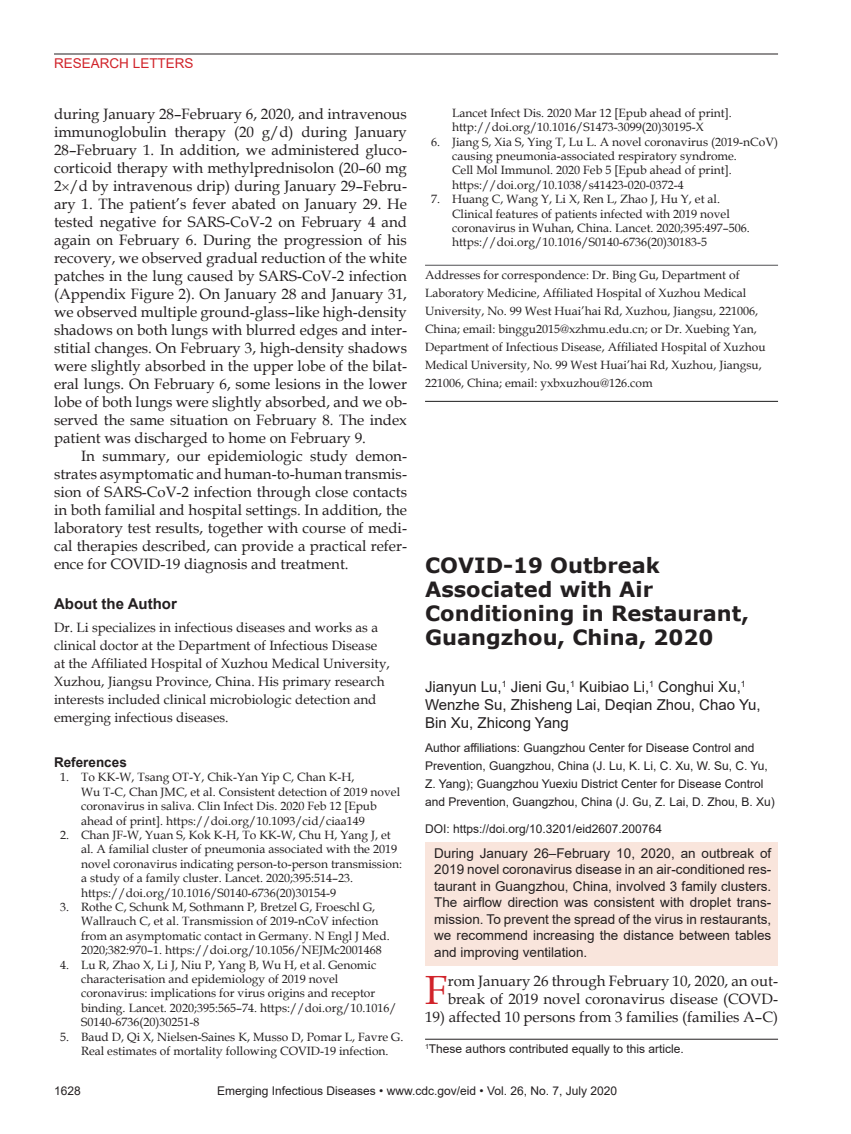
<style>
.page{position:relative;width:851px;height:1134px;background:#fff}
.page>*{position:absolute;margin:0;border:0;box-sizing:border-box;transform-origin:0 0}
.Drop_Cap{font:40.8px "Book Antiqua";color:#d1232a}
.Article_Title{font:700 21px/24px "Verdana";color:#231f20}
.Body_Text{font:15px/18px "Book Antiqua";color:#231f20;text-align:justify}
.Drop_Cap-2{font:15px/18px "Book Antiqua";color:#231f20}
.Authors{font:15px/18px "Arial";color:#231f20}
.Bio_Head{font:700 15px "Arial";color:#231f20}
.Abstract{font:13.5px/16.5px "Arial";color:#231f20;text-align:justify}
.Bio{font:13.5px/18px "Book Antiqua";color:#231f20}
.t1{font:13.5px "Arial";color:#d1232a}
.Ref_Title{font:700 13.5px "Arial";color:#231f20}
.References{font:12px/14.4px "Book Antiqua";color:#231f20}
.Correspondence{font:12px/18px "Book Antiqua";color:#231f20}
.Affiliations{font:12px/18px "Arial";color:#231f20}
.Footnote{font:12px "Arial";color:#231f20}
.DOI{font:12px "Arial";color:#231f20}
</style>
<div class="page">
<hr style="left:54px;top:54px;width:724px;height:1px;background:#231f20">
<hr style="left:425px;top:265px;width:353px;height:1px;background:#636366">
<hr style="left:425px;top:401px;width:353px;height:1px;background:#333">
<hr style="left:425px;top:1039px;width:353px;height:1px;background:#231f20">
<div style="left:425px;top:843px;width:352px;height:123px;background:#f9e5dc"></div>
<p class="t1" style="left:54px;top:54px;width:141px">RESEARCH LETTERS</p>
<p class="Body_Text" style="left:54px;top:104px;width:354px">during January 28–February 6, 2020, and intravenous immunoglobulin therapy (20 g/d) during January 28–February 1. In addition, we administered gluco&shy;corticoid therapy with methylprednisolon (20–60 mg 2 /d by intravenous drip) during January 29–Febru&shy;ary 1. The patient’s fever abated on January 29. He tested negative for SARS-CoV-2 on February 4 and again on February 6. During the progression of his recovery, we observed gradual reduction of the white patches in the lung caused by SARS-CoV-2 infection (Appendix Figure 2). On January 28 and January 31, we observed multiple ground-glass–like high-density shadows on both lungs with blurred edges and inter&shy;stitial changes. On February 3, high-density shadows were slightly absorbed in the upper lobe of the bilat&shy;eral lungs. On February 6, some lesions in the lower lobe of both lungs were slightly absorbed, and we ob&shy;served the same situation on February 8. The index patient was discharged to home on February 9.</p>
<p class="Body_Text" style="left:54px;top:446px;width:354px;text-indent:27px">In summary, our epidemiologic study demon&shy;strates asymptomatic and human-to-human transmis&shy;sion of SARS-CoV-2 infection through close contacts in both familial and hospital settings. In addition, the laboratory test results, together with course of medi&shy;cal therapies described, can provide a practical refer&shy;ence for COVID-19 diagnosis and treatment.</p>
<p class="Bio_Head" style="left:54px;top:594px;width:124px">About the Author</p>
<p class="Bio" style="left:54px;top:618px;width:337px">Dr. Li specializes in infectious diseases and works as a clinical doctor at the Department of Infectious Disease at the Affiliated Hospital of Xuzhou Medical University, Xuzhou, Jiangsu Province, China. His primary research interests included clinical microbiologic detection and emerging infectious diseases.</p>
<p class="Ref_Title" style="left:54px;top:753px;width:74px">References</p>
<p class="References" style="left:81px;top:770px;width:320px;text-indent:-21px">1. To KK-W, Tsang OT-Y, Chik-Yan Yip C, Chan K-H,<br>Wu T-C, Chan JMC, et al. Consistent detection of 2019 novel coronavirus in saliva. Clin Infect Dis. 2020 Feb 12 [Epub ahead of print]. https://doi.org/10.1093/cid/ciaa149</p>
<p class="References" style="left:81px;top:827px;width:322px;text-indent:-21px">2. Chan JF-W, Yuan S, Kok K-H, To KK-W, Chu H, Yang J, et al. A familial cluster of pneumonia associated with the 2019 novel coronavirus indicating person-to-person transmission: a study of a family cluster. Lancet. 2020;395:514–23. https://doi.org/10.1016/S0140-6736(20)30154-9</p>
<p class="References" style="left:81px;top:899px;width:310px;text-indent:-21px">3. Rothe C, Schunk M, Sothmann P, Bretzel G, Froeschl G, Wallrauch C, et al. Transmission of 2019-nCoV infection from an asymptomatic contact in Germany. N Engl J Med.<br>2020;382:970–1. https://doi.org/10.1056/NEJMc2001468</p>
<p class="References" style="left:81px;top:957px;width:317px;text-indent:-21px">4. Lu R, Zhao X, Li J, Niu P, Yang B, Wu H, et al. Genomic characterisation and epidemiology of 2019 novel coronavirus: implications for virus origins and receptor binding. Lancet. 2020;395:565–74. https://doi.org/10.1016/ S0140-6736(20)30251-8</p>
<p class="References" style="left:60px;top:1029px;width:345px;text-align:center">5. Baud D, Qi X, Nielsen-Saines K, Musso D, Pomar L, Favre G.<br>Real estimates of mortality following COVID-19 infection.</p>
<p class="References" style="left:452px;top:105px;width:281px">Lancet Infect Dis. 2020 Mar 12 [Epub ahead of print]. http://doi.org/10.1016/S1473-3099(20)30195-X</p>
<p class="References" style="left:452px;top:134px;width:327px;text-indent:-21px">6. Jiang S, Xia S, Ying T, Lu L. A novel coronavirus (2019-nCoV) causing pneumonia-associated respiratory syndrome.<br>Cell Mol Immunol. 2020 Feb 5 [Epub ahead of print]. https://doi.org/10.1038/s41423-020-0372-4</p>
<p class="References" style="left:452px;top:192px;width:299px;text-indent:-21px">7. Huang C, Wang Y, Li X, Ren L, Zhao J, Hu Y, et al.<br>Clinical features of patients infected with 2019 novel coronavirus in Wuhan, China. Lancet. 2020;395:497–506. https://doi.org/10.1016/S0140-6736(20)30183-5</p>
<p class="Correspondence" style="left:425px;top:266px;width:342px">Addresses for correspondence: Dr. Bing Gu, Department of Laboratory Medicine, Affiliated Hospital of Xuzhou Medical University, No. 99 West Huai’hai Rd, Xuzhou, Jiangsu, 221006, China; email: binggu2015@xzhmu.edu.cn; or Dr. Xuebing Yan, Department of Infectious Disease, Affiliated Hospital of Xuzhou Medical University, No. 99 West Huai’hai Rd, Xuzhou, Jiangsu, 221006, China; email: yxbxuzhou@126.com</p>
<p class="Article_Title" style="left:425px;top:553px;width:325px">COVID-19 Outbreak<br>Associated with Air<br>Conditioning in Restaurant,<br>Guangzhou, China, 2020</p>
<p class="Authors" style="left:425px;top:677px;width:337px">Jianyun Lu,<sup>1</sup> Jieni Gu,<sup>1</sup> Kuibiao Li,<sup>1</sup> Conghui Xu,<sup>1<br></sup>Wenzhe Su, Zhisheng Lai, Deqian Zhou, Chao Yu,<br>Bin Xu, Zhicong Yang</p>
<p class="Affiliations" style="left:425px;top:739px;width:351px">Author affiliations: Guangzhou Center for Disease Control and Prevention, Guangzhou, China (J. Lu, K. Li, C. Xu, W. Su, C. Yu, Z. Yang); Guangzhou Yuexiu District Center for Disease Control and Prevention, Guangzhou, China (J. Gu, Z. Lai, D. Zhou, B. Xu)</p>
<p class="DOI" style="left:425px;top:821px;width:238px">DOI: https://doi.org/10.3201/eid2607.200764</p>
<p class="Abstract" style="left:434px;top:845px;width:338px">During January 26–February 10, 2020, an outbreak of 2019 novel coronavirus disease in an air-conditioned res&shy;taurant in Guangzhou, China, involved 3 family clusters.<br>The airflow direction was consistent with droplet trans&shy;mission. To prevent the spread of the virus in restaurants, we recommend increasing the distance between tables and improving ventilation.</p>
<p class="Drop_Cap" style="left:425px;top:962px;width:24px">F</p>
<p class="Drop_Cap-2" style="left:447px;top:972px;width:332px">rom January 26 through February 10, 2020, an out&shy;break of 2019 novel coronavirus disease (COVD-</p>
<p class="Drop_Cap-2" style="left:425px;top:1008px;width:354px">19) affected 10 persons from 3 families (families A–C)</p>
<p class="Footnote" style="left:425px;top:1041px;width:260px"><sup>1</sup>These authors contributed equally to this article.</p>
<p class="Affiliations" style="left:54px;top:1082px;width:28px">1628</p>
<p class="Affiliations" style="left:217px;top:1082px;width:401px">Emerging Infectious Diseases • www.cdc.gov/eid • Vol. 26, No. 7, July 2020</p>
</div>
